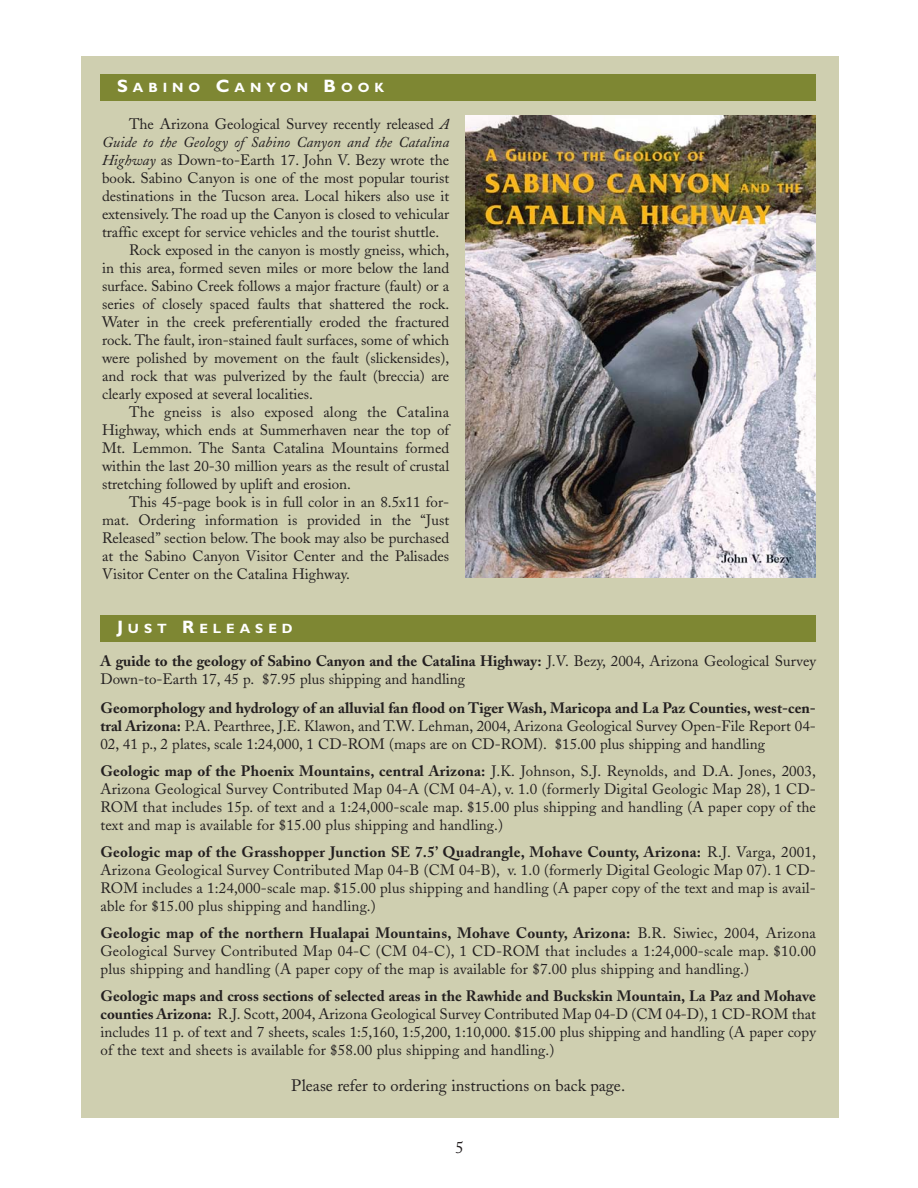
<style>
.page{position:relative;width:918px;height:1188px;background:#fff}
.page>*{position:absolute;margin:0;border:0;box-sizing:border-box;transform-origin:0 0}
.t1{font:16.5px "Adobe Caslon";color:#231f20}
.t2{font:15px/18px "Adobe Caslon";color:#231f20;text-align:justify}
.t3{font:italic 15px "Adobe Caslon";color:#231f20}
.t4{font:700 13.5px "Gill Sans";letter-spacing:.37em;color:#fff}
.s1{font-size:18px}
.s2{font-style:italic}
.s3{font-weight:700}
</style>
<div class="page">
<div style="left:81px;top:56px;width:757px;height:1062px;background:#cfcfb0"></div>
<div style="left:100px;top:615px;width:716px;height:27px;background:#7e8733"></div>
<div style="left:100px;top:74px;width:716px;height:27px;background:#7e8733"></div>
<img style="left:465px;top:116px;width:351px;height:462px">
<p class="t4" style="left:117px;top:82px;width:269px"><span class="s1">S</span>ABINO <span class="s1">C</span>ANYON <span class="s1">B</span>OOK</p>
<p class="t2" style="left:129px;top:116px;width:322px">The Arizona Geological Survey recently released <span class="s2">A</span></p>
<p class="t3" style="left:102px;top:136px;width:349px">Guide to the Geology of Sabino Canyon and the Catalina</p>
<p class="t2" style="left:102px;top:152px;width:349px"><span class="s2">Highway</span> as Down-to-Earth 17. John V. Bezy wrote the</p>
<p class="t2" style="left:102px;top:170px;width:349px">book. Sabino Canyon is one of the most popular tourist</p>
<p class="t2" style="left:102px;top:188px;width:349px">destinations in the Tucson area. Local hikers also use it</p>
<p class="t2" style="left:102px;top:206px;width:349px">extensively. The road up the Canyon is closed to vehicular</p>
<p class="t2" style="left:102px;top:224px;width:339px">traffic except for service vehicles and the tourist shuttle.</p>
<p class="t2" style="left:129px;top:242px;width:322px">Rock exposed in the canyon is mostly gneiss, which,</p>
<p class="t2" style="left:102px;top:260px;width:349px">in this area, formed seven miles or more below the land</p>
<p class="t2" style="left:102px;top:278px;width:349px">surface. Sabino Creek follows a major fracture (fault) or a</p>
<p class="t2" style="left:102px;top:296px;width:349px">series of closely spaced faults that shattered the rock.</p>
<p class="t2" style="left:102px;top:314px;width:349px">Water in the creek preferentially eroded the fractured</p>
<p class="t2" style="left:102px;top:332px;width:349px">rock. The fault, iron-stained fault surfaces, some of which</p>
<p class="t2" style="left:102px;top:350px;width:349px">were polished by movement on the fault (slickensides),</p>
<p class="t2" style="left:102px;top:368px;width:349px">and rock that was pulverized by the fault (breccia) are</p>
<p class="t2" style="left:102px;top:386px;width:213px">clearly exposed at several localities.</p>
<p class="t2" style="left:129px;top:404px;width:322px">The gneiss is also exposed along the Catalina</p>
<p class="t2" style="left:102px;top:422px;width:349px">Highway, which ends at Summerhaven near the top of</p>
<p class="t2" style="left:102px;top:440px;width:349px">Mt. Lemmon. The Santa Catalina Mountains formed</p>
<p class="t2" style="left:102px;top:458px;width:349px">within the last 20-30 million years as the result of crustal</p>
<p class="t2" style="left:102px;top:476px;width:250px">stretching followed by uplift and erosion.</p>
<p class="t2" style="left:129px;top:494px;width:322px">This 45-page book is in full color in an 8.5x11 for-</p>
<p class="t2" style="left:102px;top:512px;width:349px">mat. Ordering information is provided in the “Just</p>
<p class="t2" style="left:102px;top:530px;width:349px">Released” section below. The book may also be purchased</p>
<p class="t2" style="left:102px;top:548px;width:349px">at the Sabino Canyon Visitor Center and the Palisades</p>
<p class="t2" style="left:102px;top:566px;width:249px">Visitor Center on the Catalina Highway.</p>
<p class="t4" style="left:117px;top:624px;width:177px"><span class="s1">J</span>UST <span class="s1">R</span>ELEASED</p>
<p class="t2" style="left:100px;top:654px;width:717px"><span class="s3">A guide to the geology of Sabino Canyon and the Catalina Highway:</span> J.V. Bezy, 2004, Arizona Geological Survey<br>Down-to-Earth 17, 45 p. $7.95 plus shipping and handling</p>
<p class="t2" style="left:100px;top:701px;width:717px"><span class="s3">Geomorphology and hydrology of an alluvial fan flood on Tiger Wash, Maricopa and La Paz Counties, west-cen&shy;tral Arizona:</span> P.A. Pearthree, J.E. Klawon, and T.W. Lehman, 2004, Arizona Geological Survey Open-File Report 04- 02, 41 p., 2 plates, scale 1:24,000, 1 CD-ROM (maps are on CD-ROM). $15.00 plus shipping and handling</p>
<p class="t2" style="left:100px;top:764px;width:717px"><span class="s3">Geologic map of the Phoenix Mountains, central Arizona:</span> J.K. Johnson, S.J. Reynolds, and D.A. Jones, 2003, Arizona Geological Survey Contributed Map 04-A (CM 04-A), v. 1.0 (formerly Digital Geologic Map 28), 1 CD-ROM that includes 15p. of text and a 1:24,000-scale map. $15.00 plus shipping and handling (A paper copy of the text and map is available for $15.00 plus shipping and handling.)</p>
<p class="t2" style="left:100px;top:845px;width:717px"><span class="s3">Geologic map of the Grasshopper Junction SE 7.5’ Quadrangle, Mohave County, Arizona:</span> R.J. Varga, 2001, Arizona Geological Survey Contributed Map 04-B (CM 04-B), v. 1.0 (formerly Digital Geologic Map 07). 1 CD-ROM includes a 1:24,000-scale map. $15.00 plus shipping and handling (A paper copy of the text and map is avail&shy;able for $15.00 plus shipping and handling.)</p>
<p class="t2" style="left:101px;top:926px;width:717px"><span class="s3">Geologic map of the northern Hualapai Mountains, Mohave County, Arizona:</span> B.R. Siwiec, 2004, Arizona Geological Survey Contributed Map 04-C (CM 04-C), 1 CD-ROM that includes a 1:24,000-scale map. $10.00 plus shipping and handling (A paper copy of the map is available for $7.00 plus shipping and handling.)</p>
<p class="t2" style="left:101px;top:989px;width:717px"><span class="s3">Geologic maps and cross sections of selected areas in the Rawhide and Buckskin Mountain, La Paz and Mohave counties Arizona:</span> R.J. Scott, 2004, Arizona Geological Survey Contributed Map 04-D (CM 04-D), 1 CD-ROM that includes 11 p. of text and 7 sheets, scales 1:5,160, 1:5,200, 1:10,000. $15.00 plus shipping and handling (A paper copy of the text and sheets is available for $58.00 plus shipping and handling.)</p>
<p class="t1" style="left:291px;top:1079px;width:335px">Please refer to ordering instructions on back page.</p>
<p class="t1" style="left:456px;top:1141px;width:10px">5</p>
</div>
